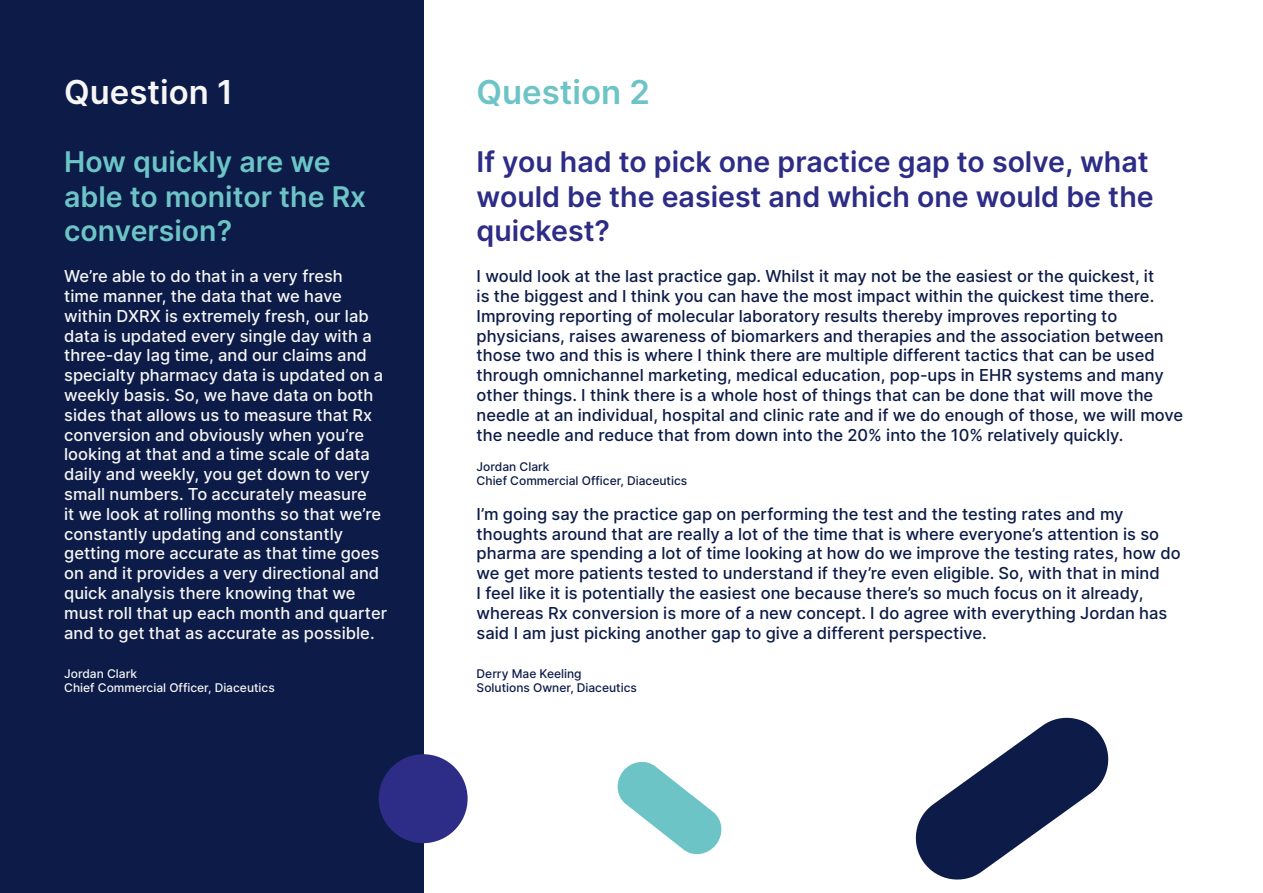
<style>
.page{position:relative;width:1263px;height:893px;background:#fff}
.page>*{position:absolute;margin:0;border:0;box-sizing:border-box;transform-origin:0 0}
.t1{font:600 33px "Inter";color:#f6f6f6}
.t2{font:600 33px "Inter";color:#6dc4c6}
.t3{font:600 28.5px/34.2px "Inter";color:#2d2c86}
.t4{font:600 28.5px/34.2px "Inter";color:#6dc4c6}
.t5{font:500 16.5px/19.8px "Inter";color:#0c1b47}
.t6{font:500 16.5px/19.8px "Inter";color:#f6f6f6}
.t7{font:500 12px/14.4px "Inter";color:#0c1b47}
.t8{font:500 12px/14.4px "Inter";color:#f6f6f6}
</style>
<div class="page">
<div style="left:0;top:0;width:423px;height:893px;background:#0c1b47"></div>
<svg style="left:915px;top:717px;width:194px;height:163px"></svg>
<svg style="left:617px;top:761px;width:105px;height:94px"></svg>
<div style="left:379px;top:754px;width:89px;height:89px;background:#2d2c86;border-radius:50%"></div>
<h1 class="t1" style="left:64px;top:68px;width:170px">Question 1</h1>
<h1 class="t2" style="left:477px;top:68px;width:175px">Question 2</h1>
<h2 class="t4" style="left:64px;top:144px;width:304px">How quickly are we able to monitor the Rx conversion?</h2>
<p class="t6" style="left:64px;top:266px;width:324px">We’re able to do that in a very fresh<br>time manner, the data that we have within DXRX is extremely fresh, our lab data is updated every single day with a three-day lag time, and our claims and specialty pharmacy data is updated on a weekly basis. So, we have data on both sides that allows us to measure that Rx conversion and obviously when you’re looking at that and a time scale of data daily and weekly, you get down to very small numbers. To accurately measure<br>it we look at rolling months so that we’re constantly updating and constantly getting more accurate as that time goes on and it provides a very directional and quick analysis there knowing that we must roll that up each month and quarter and to get that as accurate as possible.</p>
<h2 class="t3" style="left:477px;top:144px;width:679px">If you had to pick one practice gap to solve, what would be the easiest and which one would be the quickest?</h2>
<p class="t5" style="left:477px;top:266px;width:708px">I would look at the last practice gap. Whilst it may not be the easiest or the quickest, it<br>is the biggest and I think you can have the most impact within the quickest time there.<br>Improving reporting of molecular laboratory results thereby improves reporting to physicians, raises awareness of biomarkers and therapies and the association between those two and this is where I think there are multiple different tactics that can be used through omnichannel marketing, medical education, pop-ups in EHR systems and many other things. I think there is a whole host of things that can be done that will move the needle at an individual, hospital and clinic rate and if we do enough of those, we will move the needle and reduce that from down into the 20% into the 10% relatively quickly.</p>
<p class="t7" style="left:477px;top:459px;width:212px">Jordan Clark<br>Chief Commercial Officer, Diaceutics</p>
<p class="t5" style="left:477px;top:504px;width:705px">I’m going say the practice gap on performing the test and the testing rates and my thoughts around that are really a lot of the time that is where everyone’s attention is so pharma are spending a lot of time looking at how do we improve the testing rates, how do we get more patients tested to understand if they’re even eligible. So, with that in mind<br>I feel like it is potentially the easiest one because there’s so much focus on it already, whereas Rx conversion is more of a new concept. I do agree with everything Jordan has said I am just picking another gap to give a different perspective.</p>
<p class="t8" style="left:64px;top:666px;width:212px">Jordan Clark<br>Chief Commercial Officer, Diaceutics</p>
<p class="t7" style="left:477px;top:666px;width:162px">Derry Mae Keeling<br>Solutions Owner, Diaceutics</p>
</div>
